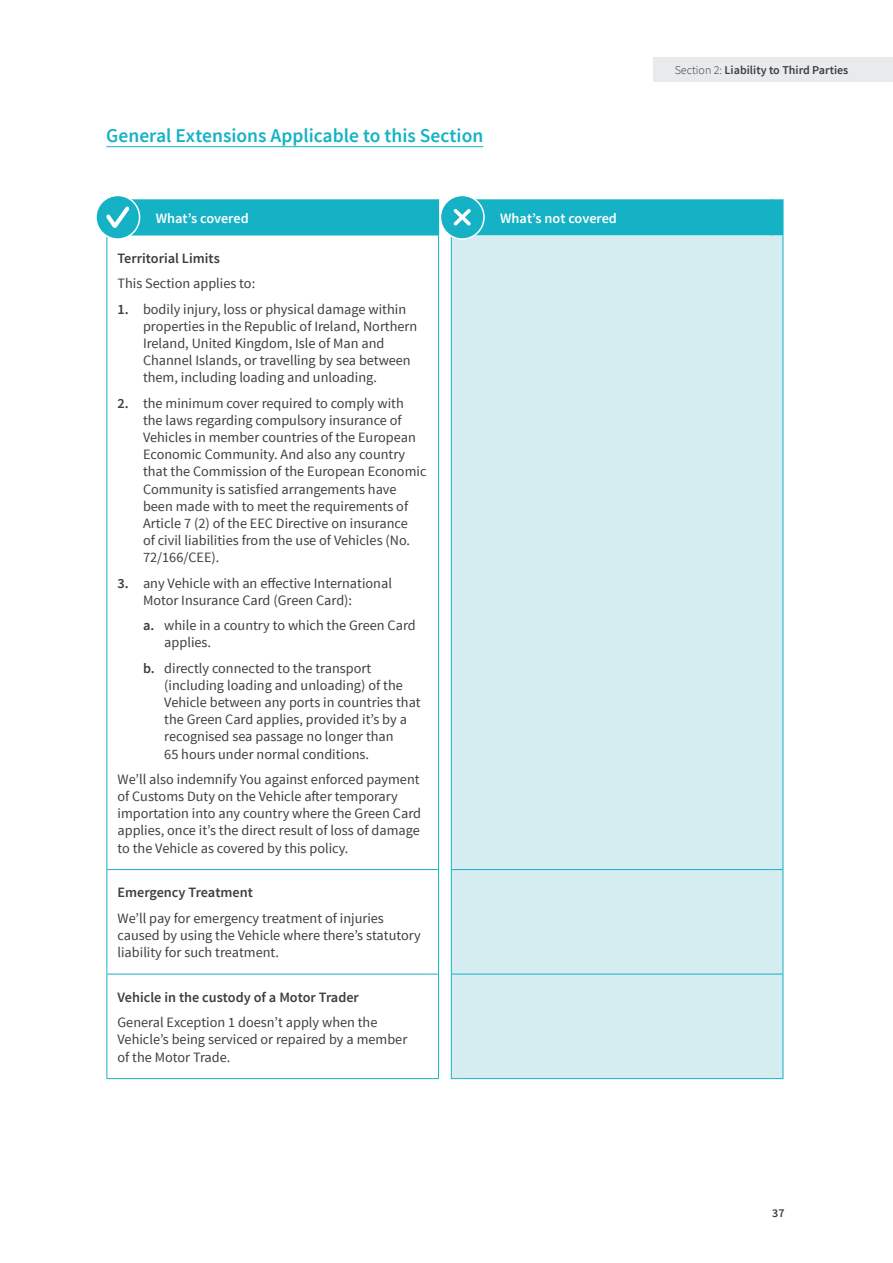
<style>
.page{position:relative;width:893px;height:1263px;background:#fff}
.page>*{position:absolute;margin:0;border:0;box-sizing:border-box;transform-origin:0 0}
._2_Sub_Heading{font:600 19.5px "Source Sans Pro";color:#15b2c5}
.Body{font:14.25px/17.1px "Source Sans Pro";color:#3e3e3f}
.Table__Body{font:14.25px/17.1px "Source Sans Pro";color:#3e3e3f}
.Table__Semibold_Body{font:600 14.25px "Source Sans Pro";color:#3e3e3f}
.Table__White_Semibol{font:600 14.25px "Source Sans Pro";color:#fff}
.t1{font:600 12px "Source Sans Pro";color:#3e3e3f}
.s1{font-weight:600}
.s2{font-weight:300}
</style>
<div class="page">
<div style="left:653px;top:57px;width:240px;height:24px;background:#e9eaeb"></div>
<hr style="left:106px;top:146px;width:377px;height:1px;background:#15b2c5">
<div style="left:452px;top:236px;width:331px;height:842px;background:#d5ecf1"></div>
<hr style="left:106px;top:235px;width:1px;height:634px;background:#15b2c5">
<hr style="left:438px;top:235px;width:1px;height:634px;background:#15b2c5">
<hr style="left:451px;top:235px;width:1px;height:634px;background:#15b2c5">
<hr style="left:783px;top:235px;width:1px;height:634px;background:#15b2c5">
<hr style="left:106px;top:870px;width:1px;height:104px;background:#15b2c5">
<hr style="left:117px;top:869px;width:311px;height:1px;background:#15b2c5">
<hr style="left:438px;top:870px;width:1px;height:104px;background:#15b2c5">
<hr style="left:451px;top:870px;width:1px;height:104px;background:#15b2c5">
<hr style="left:462px;top:869px;width:310px;height:1px;background:#15b2c5">
<hr style="left:783px;top:870px;width:1px;height:104px;background:#15b2c5">
<hr style="left:106px;top:974px;width:1px;height:104px;background:#15b2c5">
<hr style="left:117px;top:974px;width:311px;height:1px;background:#15b2c5">
<hr style="left:438px;top:974px;width:1px;height:104px;background:#15b2c5">
<hr style="left:451px;top:974px;width:1px;height:104px;background:#15b2c5">
<hr style="left:462px;top:974px;width:310px;height:1px;background:#15b2c5">
<hr style="left:783px;top:974px;width:1px;height:104px;background:#15b2c5">
<hr style="left:117px;top:1078px;width:311px;height:1px;background:#15b2c5">
<hr style="left:462px;top:1078px;width:310px;height:1px;background:#15b2c5">
<svg style="left:96px;top:195px;width:44px;height:44px"></svg>
<div style="left:95px;top:195px;width:45px;height:45px;border:2px solid #fff;border-radius:50%"></div>
<svg style="left:106px;top:199px;width:333px;height:37px;background:#1db4c7"></svg>
<svg style="left:440px;top:195px;width:44px;height:44px"></svg>
<div style="left:440px;top:195px;width:45px;height:45px;border:2px solid #fff;border-radius:50%"></div>
<svg style="left:451px;top:199px;width:332px;height:37px;background:#1eb5c7"></svg>
<p class="_2_Sub_Heading" style="left:106px;top:123px;width:378px">General Extensions Applicable to this Section</p>
<p class="Table__White_Semibol" style="left:156px;top:209px;width:94px">What’s covered</p>
<p class="Table__White_Semibol" style="left:500px;top:209px;width:118px">What’s not covered</p>
<p class="Table__Semibold_Body" style="left:117px;top:249px;width:104px">Territorial Limits</p>
<p class="Body" style="left:117px;top:275px;width:139px">This Section applies to:</p>
<p class="Body" style="left:143px;top:301px;width:276px;text-indent:-26px"><span class="s1">1.</span> bodily injury, loss or physical damage within properties in the Republic of Ireland, Northern Ireland, United Kingdom, Isle of Man and Channel Islands, or travelling by sea between them, including loading and unloading.</p>
<p class="Body" style="left:143px;top:395px;width:285px;text-indent:-26px"><span class="s1">2.</span> the minimum cover required to comply with the laws regarding compulsory insurance of Vehicles in member countries of the European Economic Community. And also any country that the Commission of the European Economic Community is satisfied arrangements have been made with to meet the requirements of Article 7 (2) of the EEC Directive on insurance<br>of civil liabilities from the use of Vehicles (No.<br>72/166/CEE).</p>
<p class="Body" style="left:143px;top:575px;width:250px;text-indent:-26px"><span class="s1">3.</span> any Vehicle with an effective International<br>Motor Insurance Card (Green Card):</p>
<p class="Body" style="left:164px;top:617px;width:253px;text-indent:-21px"><span class="s1">a.</span> while in a country to which the Green Card applies.</p>
<p class="Body" style="left:164px;top:660px;width:258px;text-indent:-21px"><span class="s1">b.</span> directly connected to the transport (including loading and unloading) of the Vehicle between any ports in countries that the Green Card applies, provided it’s by a recognised sea passage no longer than<br>65 hours under normal conditions.</p>
<p class="Body" style="left:117px;top:771px;width:305px">We’ll also indemnify You against enforced payment of Customs Duty on the Vehicle after temporary importation into any country where the Green Card applies, once it’s the direct result of loss of damage to the Vehicle as covered by this policy.</p>
<p class="Table__Semibold_Body" style="left:117px;top:883px;width:137px">Emergency Treatment</p>
<p class="Table__Body" style="left:117px;top:910px;width:305px">We’ll pay for emergency treatment of injuries caused by using the Vehicle where there’s statutory liability for such treatment.</p>
<p class="Table__Semibold_Body" style="left:117px;top:988px;width:243px">Vehicle in the custody of a Motor Trader</p>
<p class="Table__Body" style="left:117px;top:1014px;width:291px">General Exception 1 doesn’t apply when the<br>Vehicle’s being serviced or repaired by a member of the Motor Trade.</p>
<p class="t1" style="left:675px;top:62px;width:175px"><span class="s2">Section 2:</span> Liability to Third Parties</p>
<p class="t1" style="left:772px;top:1206px;width:14px">37</p>
</div>
